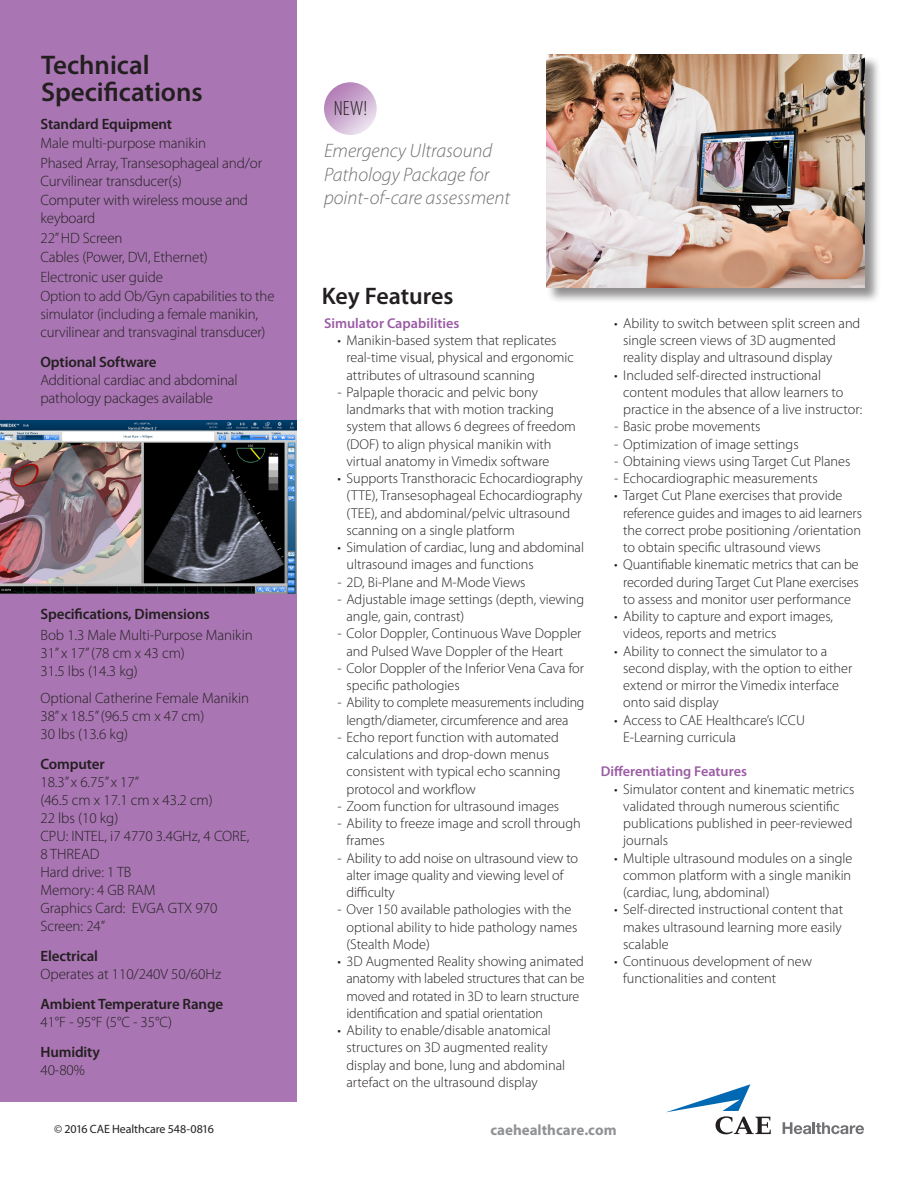
<style>
.page{position:relative;width:918px;height:1188px;background:#fff}
.page>*{position:absolute;margin:0;border:0;box-sizing:border-box;transform-origin:0 0}
.t1{font:600 27px "Myriad Pro";color:#231f20}
.t2{font:600 24px "Myriad Pro";letter-spacing:-.005em;color:#231f20}
.t3{font:300 condensed 20.7px "Myriad Pro";color:#231f20}
.t4{font:italic 300 19.5px/23.4px "Myriad Pro";color:#717074}
.t5{font:300 15px/18px "Myriad Pro";letter-spacing:-.01em;color:#231f20}
.t6{font:600 15px "Myriad Pro";letter-spacing:-.01em;color:#231f20}
.t7{font:700 15px "Myriad Pro";color:#919295}
.t8{font:300 14.25px/17.2px "Myriad Pro";color:#231f20}
.t9{font:600 14.25px "Myriad Pro";color:#9b5ba5}
.call_outs{font:12px "Myriad Pro";letter-spacing:-.01em;color:#231f20}
</style>
<div class="page">
<div style="left:0;top:0;width:297px;height:1102px;background:#a976b3"></div>
<div style="left:547px;top:55px;width:334px;height:249px;background:#231f20;opacity:.5"></div>
<img style="left:546px;top:55px;width:318px;height:232px">
<svg style="left:666px;top:1084px;width:105px;height:50px"></svg>
<svg style="left:783px;top:1122px;width:81px;height:12px"></svg>
<img style="left:0;top:420px;width:297px;height:174px">
<img style="left:324px;top:82px;width:53px;height:53px;border-radius:26px">
<p class="t1" style="left:41px;top:48px;width:110px">Technical</p>
<p class="t1" style="left:41px;top:75px;width:163px">Specifications</p>
<p class="t6" style="left:40px;top:114px;width:133px">Standard Equipment</p>
<p class="t5" style="left:40px;top:134px;width:167px">Male multi-purpose manikin</p>
<p class="t5" style="left:40px;top:154px;width:223px">Phased Array, Transesophageal and/or<br>Curvilinear transducer(s)</p>
<p class="t5" style="left:40px;top:191px;width:209px">Computer with wireless mouse and keyboard</p>
<p class="t5" style="left:40px;top:229px;width:84px">22” HD Screen</p>
<p class="t5" style="left:40px;top:248px;width:169px">Cables (Power, DVI, Ethernet)</p>
<p class="t5" style="left:40px;top:268px;width:124px">Electronic user guide</p>
<p class="t5" style="left:40px;top:287px;width:235px">Option to add Ob/Gyn capabilities to the simulator (including a female manikin, curvilinear and transvaginal transducer)</p>
<p class="t6" style="left:40px;top:353px;width:118px">Optional Software</p>
<p class="t5" style="left:40px;top:371px;width:199px">Additional cardiac and abdominal</p>
<p class="t5" style="left:40px;top:389px;width:174px">pathology packages available</p>
<p class="t6" style="left:40px;top:605px;width:171px">Specifications, Dimensions</p>
<p class="t5" style="left:40px;top:626px;width:214px">Bob 1.3 Male Multi-Purpose Manikin</p>
<p class="t5" style="left:40px;top:644px;width:146px">31” x 17” (78 cm x 43 cm)</p>
<p class="t5" style="left:40px;top:662px;width:99px">31.5 lbs (14.3 kg)</p>
<p class="t5" style="left:40px;top:689px;width:210px">Optional Catherine Female Manikin</p>
<p class="t5" style="left:40px;top:707px;width:165px">38” x 18.5” (96.5 cm x 47 cm)</p>
<p class="t5" style="left:40px;top:725px;width:89px">30 lbs (13.6 kg)</p>
<p class="t6" style="left:40px;top:755px;width:66px">Computer</p>
<p class="t5" style="left:40px;top:773px;width:100px">18.3” x 6.75” x 17”</p>
<p class="t5" style="left:40px;top:791px;width:174px">(46.5 cm x 17.1 cm x 43.2 cm)</p>
<p class="t5" style="left:40px;top:809px;width:79px">22 lbs (10 kg)</p>
<p class="t5" style="left:40px;top:827px;width:210px">CPU: INTEL, i7 4770 3.4GHz, 4 CORE,</p>
<p class="t5" style="left:40px;top:845px;width:60px">8 THREAD</p>
<p class="t5" style="left:40px;top:863px;width:93px">Hard drive: 1 TB</p>
<p class="t5" style="left:40px;top:881px;width:116px">Memory: 4 GB RAM</p>
<p class="t5" style="left:40px;top:899px;width:178px">Graphics Card: EVGA GTX 970</p>
<p class="t5" style="left:40px;top:917px;width:66px">Screen: 24”</p>
<p class="t6" style="left:40px;top:947px;width:59px">Electrical</p>
<p class="t5" style="left:40px;top:965px;width:182px">Operates at 110/240V 50/60Hz</p>
<p class="t6" style="left:40px;top:995px;width:184px">Ambient Temperature Range</p>
<p class="t5" style="left:40px;top:1013px;width:133px">41°F - 95°F (5°C - 35°C)</p>
<p class="t6" style="left:40px;top:1043px;width:61px">Humidity</p>
<p class="t5" style="left:40px;top:1061px;width:46px">40-80%</p>
<p class="call_outs" style="left:54px;top:1122px;width:161px">© 2016 CAE Healthcare 548-0816</p>
<p class="t3" style="left:334px;top:96px;width:35px">NEW!</p>
<p class="t4" style="left:324px;top:139px;width:188px">Emergency Ultrasound<br>Pathology Package for point-of-care assessment</p>
<p class="t2" style="left:322px;top:280px;width:133px">Key Features</p>
<p class="t9" style="left:324px;top:314px;width:137px">Simulator Capabilities</p>
<p class="t8" style="left:347px;top:332px;width:229px;text-indent:-9px">• Manikin-based system that replicates real-time visual, physical and ergonomic attributes of ultrasound scanning</p>
<p class="t8" style="left:338px;top:383px;width:202px">- Palpaple thoracic and pelvic bony</p>
<p class="t8" style="left:347px;top:401px;width:231px">landmarks that with motion tracking system that allows 6 degrees of freedom (DOF) to align physical manikin with virtual anatomy in Vimedix software</p>
<p class="t8" style="left:347px;top:470px;width:238px;text-indent:-9px">• Supports Transthoracic Echocardiography (TTE), Transesophageal Echocardiography (TEE), and abdominal/pelvic ultrasound scanning on a single platform</p>
<p class="t8" style="left:347px;top:539px;width:239px;text-indent:-9px">• Simulation of cardiac, lung and abdominal ultrasound images and functions</p>
<p class="t8" style="left:338px;top:573px;width:190px">- 2D, Bi-Plane and M-Mode Views</p>
<p class="t8" style="left:347px;top:590px;width:239px;text-indent:-9px">- Adjustable image settings (depth, viewing angle, gain, contrast)</p>
<p class="t8" style="left:347px;top:625px;width:236px;text-indent:-9px">- Color Doppler, Continuous Wave Doppler and Pulsed Wave Doppler of the Heart</p>
<p class="t8" style="left:347px;top:659px;width:239px;text-indent:-9px">- Color Doppler of the Inferior Vena Cava for specific pathologies</p>
<p class="t8" style="left:338px;top:694px;width:248px;text-align:center">- Ability to complete measurements including length/diameter, circumference and area</p>
<p class="t8" style="left:338px;top:728px;width:223px">- Echo report function with automated</p>
<p class="t8" style="left:347px;top:746px;width:204px">calculations and drop-down menus</p>
<p class="t8" style="left:347px;top:763px;width:216px">consistent with typical echo scanning protocol and workflow</p>
<p class="t8" style="left:338px;top:797px;width:223px">- Zoom function for ultrasound images</p>
<p class="t8" style="left:347px;top:815px;width:236px;text-indent:-9px">- Ability to freeze image and scroll through frames</p>
<p class="t8" style="left:347px;top:849px;width:233px;text-indent:-9px">- Ability to add noise on ultrasound view to alter image quality and viewing level of difficulty</p>
<p class="t8" style="left:347px;top:901px;width:233px;text-indent:-9px">- Over 150 available pathologies with the optional ability to hide pathology names (Stealth Mode)</p>
<p class="t8" style="left:346px;top:953px;width:240px;text-indent:-9px">• 3D Augmented Reality showing animated anatomy with labeled structures that can be moved and rotated in 3D to learn structure identification and spatial orientation</p>
<p class="t8" style="left:338px;top:1022px;width:215px">• Ability to enable/disable anatomical</p>
<p class="t8" style="left:347px;top:1039px;width:203px">structures on 3D augmented reality</p>
<p class="t8" style="left:347px;top:1056px;width:220px">display and bone, lung and abdominal artefact on the ultrasound display</p>
<p class="t8" style="left:623px;top:314px;width:239px;text-indent:-9px">• Ability to switch between split screen and single screen views of 3D augmented</p>
<p class="t8" style="left:623px;top:349px;width:211px">reality display and ultrasound display</p>
<p class="t8" style="left:614px;top:366px;width:208px">• Included self-directed instructional</p>
<p class="t8" style="left:623px;top:383px;width:241px">content modules that allow learners to practice in the absence of a live instructor:</p>
<p class="t8" style="left:614px;top:418px;width:148px">- Basic probe movements</p>
<p class="t8" style="left:614px;top:435px;width:186px">- Optimization of image settings</p>
<p class="t8" style="left:614px;top:452px;width:238px">- Obtaining views using Target Cut Planes</p>
<p class="t8" style="left:614px;top:470px;width:205px">- Echocardiographic measurements</p>
<p class="t8" style="left:623px;top:487px;width:240px;text-indent:-9px">• Target Cut Plane exercises that provide reference guides and images to aid learners</p>
<p class="t8" style="left:623px;top:521px;width:239px">the correct probe positioning /orientation to obtain specific ultrasound views</p>
<p class="t8" style="left:614px;top:556px;width:246px">• Quantifiable kinematic metrics that can be</p>
<p class="t8" style="left:623px;top:573px;width:237px">recorded during Target Cut Plane exercises to assess and monitor user performance</p>
<p class="t8" style="left:623px;top:608px;width:211px;text-indent:-9px">• Ability to capture and export images, videos, reports and metrics</p>
<p class="t8" style="left:623px;top:642px;width:231px;text-indent:-9px">• Ability to connect the simulator to a second display, with the option to either extend or mirror the Vimedix interface onto said display</p>
<p class="t8" style="left:614px;top:711px;width:192px">• Access to CAE Healthcare’s ICCU</p>
<p class="t8" style="left:623px;top:728px;width:114px">E-Learning curricula</p>
<p class="t9" style="left:601px;top:763px;width:148px">Differentiating Features</p>
<p class="t8" style="left:623px;top:780px;width:233px;text-indent:-9px">• Simulator content and kinematic metrics validated through numerous scientific publications published in peer-reviewed journals</p>
<p class="t8" style="left:623px;top:849px;width:231px;text-align:justify;text-indent:-9px">• Multiple ultrasound modules on a single common platform with a single manikin (cardiac, lung, abdominal)</p>
<p class="t8" style="left:623px;top:901px;width:221px;text-align:justify;text-indent:-9px">• Self-directed instructional content that makes ultrasound learning more easily scalable</p>
<p class="t8" style="left:614px;top:953px;width:199px">• Continuous development of new</p>
<p class="t8" style="left:623px;top:970px;width:155px">functionalities and content</p>
<p class="t7" style="left:490px;top:1121px;width:128px">caehealthcare.com</p>
</div>
